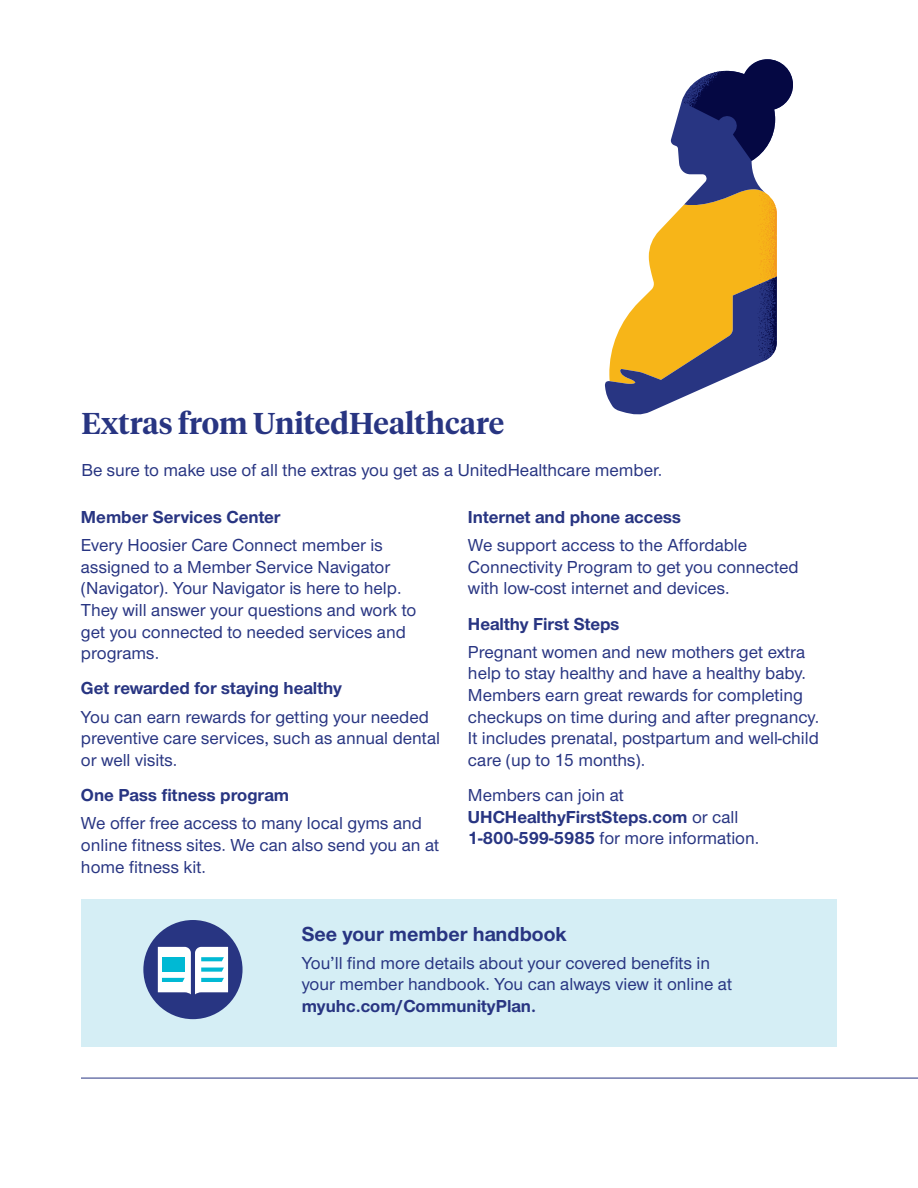
<style>
.page{position:relative;width:918px;height:1188px;background:#fff}
.page>*{position:absolute;margin:0;border:0;box-sizing:border-box;transform-origin:0 0}
.t1{font:600 30px "UHC Serif Headline";color:#283582}
.t2{font:700 21px "UHC Sans";color:#283582}
.t3{font:500 18px/21.6px "UHC Sans";color:#283582}
.t4{font:700 18px "UHC Sans";color:#283582}
.s1{font-weight:700}
</style>
<div class="page">
<svg style="left:605px;top:59px;width:188px;height:356px"></svg>
<hr style="left:81px;top:1078px;width:837px;height:1px;background:#283582">
<div style="left:81px;top:900px;width:756px;height:147px;background:#d5eef5"></div>
<div style="left:143px;top:920px;width:100px;height:99px;background:#283582;border-radius:50%"></div>
<svg style="left:158px;top:947px;width:70px;height:47px;background:#c9e1ec"></svg>
<div style="left:162px;top:957px;width:23px;height:15px;background:#00b9d4"></div>
<h1 class="t1" style="left:81px;top:403px;width:424px">Extras from UnitedHealthcare</h1>
<p class="t3" style="left:81px;top:458px;width:583px">Be sure to make use of all the extras you get as a UnitedHealthcare member.</p>
<p class="t4" style="left:81px;top:505px;width:201px">Member Services Center</p>
<p class="t3" style="left:81px;top:534px;width:337px">Every Hoosier Care Connect member is assigned to a Member Service Navigator (Navigator). Your Navigator is here to help.<br>They will answer your questions and work to get you connected to needed services and programs.</p>
<p class="t4" style="left:81px;top:676px;width:262px">Get rewarded for staying healthy</p>
<p class="t3" style="left:81px;top:705px;width:361px">You can earn rewards for getting your needed preventive care services, such as annual dental or well visits.</p>
<p class="t4" style="left:81px;top:783px;width:210px">One Pass fitness program</p>
<p class="t3" style="left:81px;top:812px;width:360px">We offer free access to many local gyms and online fitness sites. We can also send you an at home fitness kit.</p>
<p class="t4" style="left:468px;top:505px;width:215px">Internet and phone access</p>
<p class="t3" style="left:468px;top:534px;width:332px">We support access to the Affordable<br>Connectivity Program to get you connected with low-cost internet and devices.</p>
<p class="t4" style="left:468px;top:611px;width:153px">Healthy First Steps</p>
<p class="t3" style="left:468px;top:640px;width:353px">Pregnant women and new mothers get extra help to stay healthy and have a healthy baby.<br>Members earn great rewards for completing checkups on time during and after pregnancy.<br>It includes prenatal, postpartum and well-child care (up to 15 months).</p>
<p class="t3" style="left:468px;top:783px;width:293px">Members can join at<br><span class="s1">UHCHealthyFirstSteps.com</span> or call<br><span class="s1">1-800-599-5985</span> for more information.</p>
<p class="t2" style="left:302px;top:919px;width:266px">See your member handbook</p>
<p class="t3" style="left:302px;top:951px;width:432px">You’ll find more details about your covered benefits in your member handbook. You can always view it online at</p>
<p class="t4" style="left:302px;top:994px;width:236px">myuhc.com/CommunityPlan.</p>
</div>
